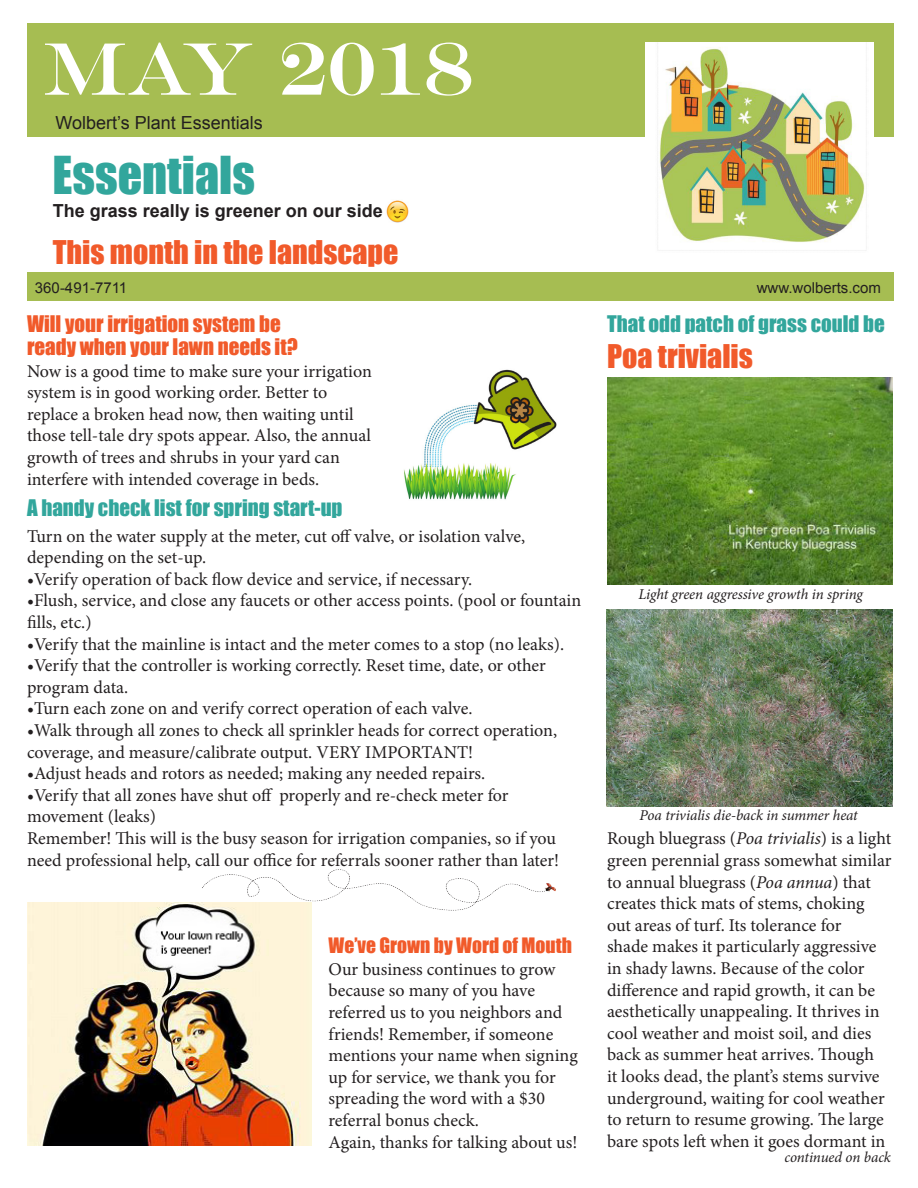
<style>
.page{position:relative;width:918px;height:1188px;background:#fff}
.page>*{position:absolute;margin:0;border:0;box-sizing:border-box;transform-origin:0 0}
.Paragraph_Style_1{font:75px "Engravers";color:#fff}
.Paragraph_Style_1-2{font:48px "Impact";color:#32a69c}
.Paragraph_Style_1-3{font:30px "Impact";color:#f15a2a}
.Paragraph_Style_1-4{font:21px "Impact";color:#32a69c}
.Paragraph_Style_1-5{font:21px/22.5px "Impact";color:#f15a2a}
.Paragraph_Style_1-6{font:19.5px "Impact";color:#f15a2a}
.Paragraph_Style_1-7{font:18px/21.6px "Minion Pro";color:#231f20}
.Paragraph_Style_1-8{font:700 18px "Arial";color:#231f20}
.Paragraph_Style_1-9{font:18px "Arial";color:#231f20}
.Paragraph_Style_1-10{font:italic 15px "Minion Pro";letter-spacing:-.01em;color:#231f20}
.Paragraph_Style_1-11{font:15px "Arial";color:#231f20}
.s1{font-style:italic}
</style>
<div class="page">
<div style="left:27px;top:272px;width:866px;height:28px;background:#a6bd52"></div>
<div style="left:27px;top:23px;width:866px;height:114px;background:#a6bd52"></div>
<img style="left:386px;top:200px;width:23px;height:23px">
<div style="left:645px;top:42px;width:227px;height:192px;background:#fff"></div>
<img style="left:659px;top:42px;width:214px;height:209px">
<img style="left:606px;top:609px;width:286px;height:198px">
<img style="left:607px;top:377px;width:285px;height:208px">
<img style="left:27px;top:902px;width:285px;height:244px">
<img style="left:196px;top:869px;width:360px;height:46px">
<img style="left:404px;top:469px;width:112px;height:31px">
<img style="left:405px;top:369px;width:152px;height:105px">
<p class="Paragraph_Style_1" style="left:43px;top:25px;width:431px">MAY 2018</p>
<p class="Paragraph_Style_1-9" style="left:56px;top:111px;width:209px">Wolbert’s Plant Essentials</p>
<p class="Paragraph_Style_1-2" style="left:52px;top:138px;width:204px">Essentials</p>
<p class="Paragraph_Style_1-8" style="left:53px;top:199px;width:332px">The grass really is greener on our side</p>
<p class="Paragraph_Style_1-3" style="left:53px;top:229px;width:347px">This month in the landscape</p>
<p class="Paragraph_Style_1-11" style="left:35px;top:278px;width:94px">360-491-7711</p>
<p class="Paragraph_Style_1-11" style="left:757px;top:277px;width:126px">www.wolberts.com</p>
<p class="Paragraph_Style_1-5" style="left:27px;top:312px;width:272px">Will your irrigation system be ready when your lawn needs it?</p>
<p class="Paragraph_Style_1-7" style="left:27px;top:360px;width:346px">Now is a good time to make sure your irrigation system is in good working order. Better to replace a broken head now, then waiting until those tell-tale dry spots appear. Also, the annual growth of trees and shrubs in your yard can interfere with intended coverage in beds.</p>
<p class="Paragraph_Style_1-4" style="left:27px;top:491px;width:317px">A handy check list for spring start-up</p>
<p class="Paragraph_Style_1-7" style="left:27px;top:525px;width:500px">Turn on the water supply at the meter, cut off valve, or isolation valve, depending on the set-up.</p>
<p class="Paragraph_Style_1-7" style="left:27px;top:568px;width:447px">•Verify operation of back flow device and service, if necessary.</p>
<p class="Paragraph_Style_1-7" style="left:27px;top:590px;width:556px">•Flush, service, and close any faucets or other access points. (pool or fountain fills, etc.)</p>
<p class="Paragraph_Style_1-7" style="left:27px;top:633px;width:539px">•Verify that the mainline is intact and the meter comes to a stop (no leaks).</p>
<p class="Paragraph_Style_1-7" style="left:27px;top:655px;width:520px">•Verify that the controller is working correctly. Reset time, date, or other program data.</p>
<p class="Paragraph_Style_1-7" style="left:27px;top:698px;width:447px">•Turn each zone on and verify correct operation of each valve.</p>
<p class="Paragraph_Style_1-7" style="left:27px;top:720px;width:532px">•Walk through all zones to check all sprinkler heads for correct operation, coverage, and measure/calibrate output. VERY IMPORTANT!</p>
<p class="Paragraph_Style_1-7" style="left:27px;top:763px;width:460px">•Adjust heads and rotors as needed; making any needed repairs.</p>
<p class="Paragraph_Style_1-7" style="left:27px;top:784px;width:483px">•Verify that all zones have shut off properly and re-check meter for movement (leaks)</p>
<p class="Paragraph_Style_1-7" style="left:27px;top:828px;width:534px">Remember! This will is the busy season for irrigation companies, so if you need professional help, call our office for referrals sooner rather than later!</p>
<p class="Paragraph_Style_1-6" style="left:328px;top:930px;width:245px">We’ve Grown by Word of Mouth</p>
<p class="Paragraph_Style_1-7" style="left:328px;top:958px;width:251px">Our business continues to grow because so many of you have referred us to you neighbors and friends! Remember, if someone mentions your name when signing up for service, we thank you for spreading the word with a $30 referral bonus check.</p>
<p class="Paragraph_Style_1-7" style="left:328px;top:1131px;width:250px">Again, thanks for talking about us!</p>
<p class="Paragraph_Style_1-4" style="left:607px;top:308px;width:279px">That odd patch of grass could be</p>
<p class="Paragraph_Style_1-3" style="left:607px;top:333px;width:147px">Poa trivialis</p>
<p class="Paragraph_Style_1-10" style="left:638px;top:584px;width:226px">Light green aggressive growth in spring</p>
<p class="Paragraph_Style_1-10" style="left:640px;top:805px;width:220px">Poa trivialis die-back in summer heat</p>
<p class="Paragraph_Style_1-7" style="left:607px;top:828px;width:286px">Rough bluegrass (<span class="s1">Poa trivialis</span>) is a light green perennial grass somewhat similar to annual bluegrass (<span class="s1">Poa annua</span>) that creates thick mats of stems, choking out areas of turf. Its tolerance for<br>shade makes it particularly aggressive in shady lawns. Because of the color difference and rapid growth, it can be aesthetically unappealing. It thrives in cool weather and moist soil, and dies back as summer heat arrives. Though<br>it looks dead, the plant’s stems survive underground, waiting for cool weather to return to resume growing. The large bare spots left when it goes dormant in</p>
<p class="Paragraph_Style_1-10" style="left:784px;top:1147px;width:108px">continued on back</p>
</div>
